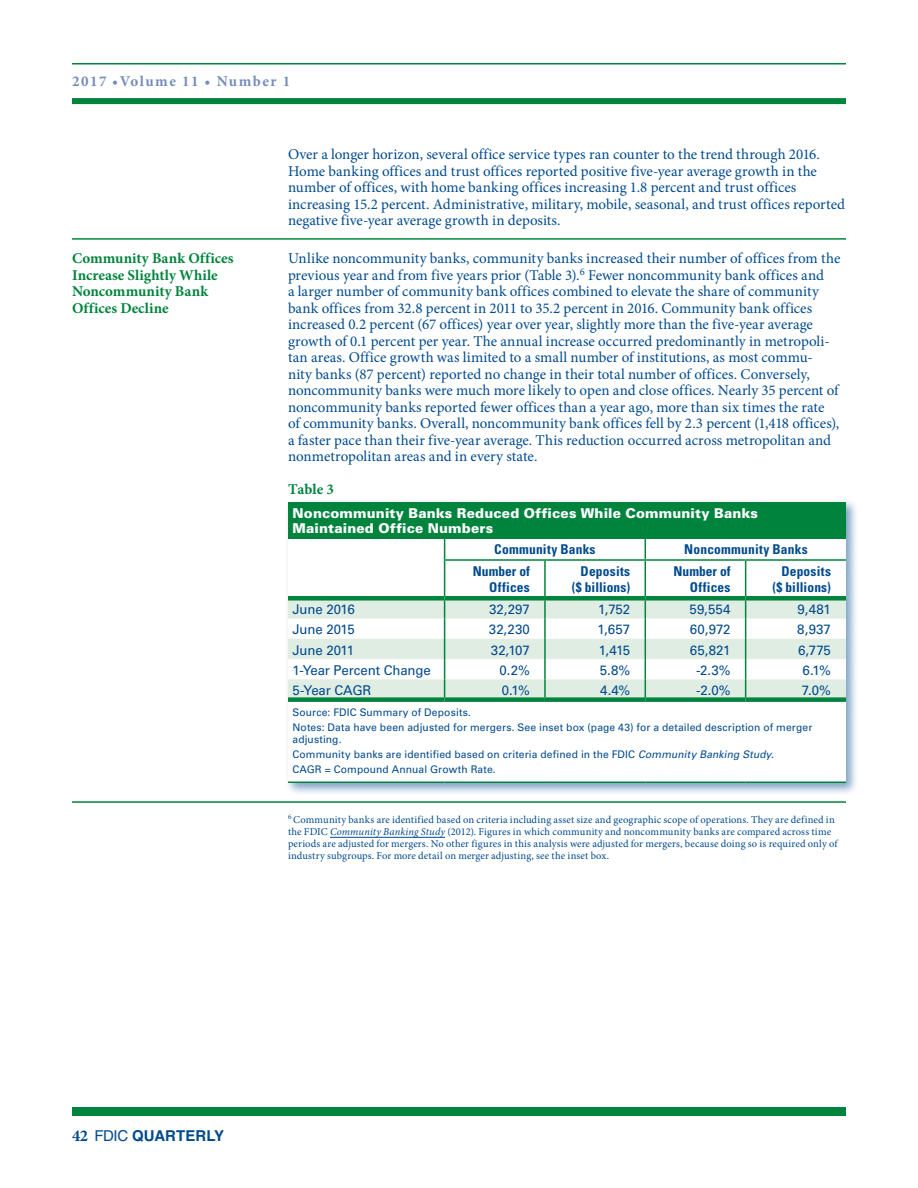
<style>
.page{position:relative;width:918px;height:1188px;background:#fff}
.page>*{position:absolute;margin:0;border:0;box-sizing:border-box;transform-origin:0 0}
.Body_no_rule{font:15px/16.5px "Minion Pro";color:#004a8d}
.Head_B{font:700 15px/16.5px "Minion Pro";letter-spacing:.005em;color:#00843d}
.t1{font:700 15px "Minion Pro";letter-spacing:.1em;color:#748cbb}
.t2{font:700 15px "Helvetica LT Std";letter-spacing:.005em;color:#004a8d}
.Chart-Table_Num{font:700 15px "Minion Pro";color:#00843d}
.Table_in_text_right{font:13.5px "Univers LT Std";letter-spacing:.005em;color:#004a8d}
.Table_in_text_colHds{font:700 condensed 13.5px/16.5px "Univers LT Std";letter-spacing:.015em;color:#004a8d;text-align:right}
.Table_in_text_Title{font:900 13.5px/15px "Univers LT Std";letter-spacing:.01em;color:#fff}
.Table_in_text_left{font:13.5px "Univers LT Std";letter-spacing:-.015em;color:#004a8d}
.Footnote_2016_next{font:10.5px/12px "Minion Pro";letter-spacing:.01em;color:#004a8d}
.Table_in_text_footno{font:10.5px/12px "Univers LT Std";letter-spacing:.015em;color:#004a8d}
.s1{font-style:italic}
.s2{font-family:"Minion Pro";font-size:16.5px}
.s3{font-weight:400}
</style>
<div class="page">
<hr style="left:72px;top:63px;width:774px;height:1px;background:#00843d">
<div style="left:72px;top:98px;width:774px;height:6px;background:#00843d"></div>
<div style="left:72px;top:1107px;width:774px;height:9px;background:#00843d"></div>
<hr style="left:72px;top:238px;width:216px;height:2px;background:#00843d">
<hr style="left:288px;top:238px;width:558px;height:2px;background:#00843d">
<hr style="left:72px;top:801px;width:216px;height:2px;background:#00843d">
<hr style="left:288px;top:801px;width:558px;height:2px;background:#00843d">
<div style="left:284px;top:498px;width:575px;height:298px;background:#004a8d;opacity:.5"></div>
<div style="left:288px;top:502px;width:558px;height:281px;background:#fff"></div>
<div style="left:288px;top:502px;width:558px;height:36px;background:#00843d"></div>
<svg style="left:288px;top:601px;width:558px;height:96px;fill:#e0ede2"></svg>
<hr style="left:288px;top:537px;width:157px;height:2px;background:#00843d">
<hr style="left:444px;top:561px;width:1px;height:35px;background:#00843d">
<hr style="left:645px;top:561px;width:1px;height:35px;background:#00843d">
<hr style="left:544px;top:561px;width:2px;height:35px;background:#00843d">
<div style="left:288px;top:596px;width:157px;height:5px;background:#00843d"></div>
<div style="left:445px;top:596px;width:100px;height:5px;background:#00843d"></div>
<div style="left:545px;top:596px;width:100px;height:5px;background:#00843d"></div>
<div style="left:645px;top:596px;width:101px;height:5px;background:#00843d"></div>
<svg style="left:544px;top:601px;width:2px;height:18px"></svg>
<hr style="left:544px;top:619px;width:2px;height:20px;background:#00843d">
<hr style="left:544px;top:639px;width:2px;height:20px;background:#00843d">
<hr style="left:544px;top:659px;width:2px;height:20px;background:#00843d">
<svg style="left:444px;top:601px;width:1px;height:96px"></svg>
<svg style="left:544px;top:679px;width:2px;height:18px"></svg>
<svg style="left:645px;top:601px;width:1px;height:96px"></svg>
<svg style="left:745px;top:601px;width:1px;height:96px"></svg>
<div style="left:288px;top:697px;width:157px;height:5px;background:#00843d"></div>
<hr style="left:288px;top:782px;width:157px;height:1px;background:#00843d">
<hr style="left:445px;top:782px;width:100px;height:1px;background:#00843d">
<hr style="left:545px;top:782px;width:100px;height:1px;background:#00843d">
<hr style="left:645px;top:782px;width:101px;height:1px;background:#00843d">
<hr style="left:746px;top:782px;width:100px;height:1px;background:#00843d">
<div style="left:445px;top:697px;width:100px;height:5px;background:#00843d"></div>
<div style="left:545px;top:697px;width:100px;height:5px;background:#00843d"></div>
<div style="left:645px;top:697px;width:101px;height:5px;background:#00843d"></div>
<div style="left:746px;top:697px;width:100px;height:5px;background:#00843d"></div>
<hr style="left:445px;top:537px;width:100px;height:2px;background:#00843d">
<svg style="left:444px;top:539px;width:1px;height:20px"></svg>
<hr style="left:545px;top:537px;width:100px;height:2px;background:#00843d">
<hr style="left:645px;top:537px;width:101px;height:2px;background:#00843d">
<svg style="left:645px;top:539px;width:1px;height:20px"></svg>
<hr style="left:746px;top:537px;width:100px;height:2px;background:#00843d">
<hr style="left:444px;top:559px;width:101px;height:2px;background:#00843d">
<hr style="left:545px;top:559px;width:100px;height:2px;background:#00843d">
<hr style="left:645px;top:559px;width:101px;height:2px;background:#00843d">
<hr style="left:746px;top:559px;width:100px;height:2px;background:#00843d">
<hr style="left:745px;top:561px;width:1px;height:35px;background:#00843d">
<div style="left:746px;top:596px;width:100px;height:5px;background:#00843d"></div>
<hr style="left:330px;top:837px;width:115px;height:1px;background:#004a8d">
<p class="t1" style="left:72px;top:71px;width:220px">2017 •Volume 11 • Number 1</p>
<p class="Body_no_rule" style="left:288px;top:146px;width:559px">Over a longer horizon, several office service types ran counter to the trend through 2016.<br>Home banking offices and trust offices reported positive five-year average growth in the number of offices, with home banking offices increasing 1.8 percent and trust offices increasing 15.2 percent. Administrative, military, mobile, seasonal, and trust offices reported negative five-year average growth in deposits.</p>
<p class="Head_B" style="left:72px;top:250px;width:163px">Community Bank Offices<br>Increase Slightly While<br>Noncommunity Bank<br>Offices Decline</p>
<p class="Body_no_rule" style="left:288px;top:250px;width:554px">Unlike noncommunity banks, community banks increased their number of offices from the previous year and from five years prior (Table 3).<sup>6</sup> Fewer noncommunity bank offices and<br>a larger number of community bank offices combined to elevate the share of community bank offices from 32.8 percent in 2011 to 35.2 percent in 2016. Community bank offices increased 0.2 percent (67 offices) year over year, slightly more than the five-year average growth of 0.1 percent per year. The annual increase occurred predominantly in metropoli&shy;tan areas. Office growth was limited to a small number of institutions, as most commu&shy;nity banks (87 percent) reported no change in their total number of offices. Conversely, noncommunity banks were much more likely to open and close offices. Nearly 35 percent of noncommunity banks reported fewer offices than a year ago, more than six times the rate<br>of community banks. Overall, noncommunity bank offices fell by 2.3 percent (1,418 offices), a faster pace than their five-year average. This reduction occurred across metropolitan and nonmetropolitan areas and in every state.</p>
<p class="Chart-Table_Num" style="left:288px;top:479px;width:48px">Table 3</p>
<p class="Table_in_text_Title" style="left:292px;top:506px;width:467px">Noncommunity Banks Reduced Offices While Community Banks<br>Maintained Office Numbers</p>
<p class="Table_in_text_colHds" style="left:494px;top:541px;width:103px">Community Banks</p>
<p class="Table_in_text_colHds" style="left:684px;top:541px;width:125px">Noncommunity Banks</p>
<p class="Table_in_text_colHds" style="left:473px;top:563px;width:58px">Number of<br>Offices</p>
<p class="Table_in_text_colHds" style="left:572px;top:563px;width:60px">Deposits ($ billions)</p>
<p class="Table_in_text_colHds" style="left:674px;top:563px;width:58px">Number of<br>Offices</p>
<p class="Table_in_text_colHds" style="left:773px;top:563px;width:60px">Deposits ($ billions)</p>
<p class="Table_in_text_left" style="left:292px;top:601px;width:64px">June 2016</p>
<p class="Table_in_text_right" style="left:489px;top:601px;width:42px">32,297</p>
<p class="Table_in_text_right" style="left:598px;top:601px;width:34px">1,752</p>
<p class="Table_in_text_right" style="left:689px;top:601px;width:43px">59,554</p>
<p class="Table_in_text_right" style="left:798px;top:601px;width:35px">9,481</p>
<p class="Table_in_text_left" style="left:292px;top:622px;width:64px">June 2015</p>
<p class="Table_in_text_right" style="left:489px;top:622px;width:42px">32,230</p>
<p class="Table_in_text_right" style="left:597px;top:622px;width:34px">1,657</p>
<p class="Table_in_text_right" style="left:690px;top:622px;width:42px">60,972</p>
<p class="Table_in_text_right" style="left:797px;top:622px;width:35px">8,937</p>
<p class="Table_in_text_left" style="left:292px;top:642px;width:63px">June 2011</p>
<p class="Table_in_text_right" style="left:491px;top:642px;width:40px">32,107</p>
<p class="Table_in_text_right" style="left:599px;top:642px;width:33px">1,415</p>
<p class="Table_in_text_right" style="left:690px;top:642px;width:42px">65,821</p>
<p class="Table_in_text_right" style="left:798px;top:642px;width:34px">6,775</p>
<p class="Table_in_text_left" style="left:292px;top:662px;width:140px">1-Year Percent Change</p>
<p class="Table_in_text_right" style="left:500px;top:662px;width:32px">0.2%</p>
<p class="Table_in_text_right" style="left:600px;top:662px;width:32px">5.8%</p>
<p class="Table_in_text_right" style="left:696px;top:662px;width:36px">-2.3%</p>
<p class="Table_in_text_right" style="left:803px;top:662px;width:30px">6.1%</p>
<p class="Table_in_text_left" style="left:292px;top:682px;width:80px">5-Year CAGR</p>
<p class="Table_in_text_right" style="left:502px;top:682px;width:30px">0.1%</p>
<p class="Table_in_text_right" style="left:600px;top:682px;width:32px">4.4%</p>
<p class="Table_in_text_right" style="left:696px;top:682px;width:36px">-2.0%</p>
<p class="Table_in_text_right" style="left:802px;top:682px;width:31px">7.0%</p>
<p class="Table_in_text_footno" style="left:292px;top:707px;width:180px">Source: FDIC Summary of Deposits.</p>
<p class="Table_in_text_footno" style="left:292px;top:722px;width:521px">Notes: Data have been adjusted for mergers. See inset box (page 43) for a detailed description of merger adjusting.</p>
<p class="Table_in_text_footno" style="left:292px;top:749px;width:486px">Community banks are identified based on criteria defined in the FDIC <span class="s1">Community Banking Study.</span></p>
<p class="Table_in_text_footno" style="left:292px;top:764px;width:205px">CAGR = Compound Annual Growth Rate.</p>
<p class="Footnote_2016_next" style="left:288px;top:813px;width:551px"><sup>6</sup> Community banks are identified based on criteria including asset size and geographic scope of operations. They are defined in the FDIC <span class="s1">Community Banking Study</span> (2012). Figures in which community and noncommunity banks are compared across time periods are adjusted for mergers. No other figures in this analysis were adjusted for mergers, because doing so is required only of industry subgroups. For more detail on merger adjusting, see the inset box.</p>
<p class="t2" style="left:72px;top:1127px;width:154px"><span class="s2">42</span> <span class="s3">FDIC</span> QUARTERLY</p>
</div>
